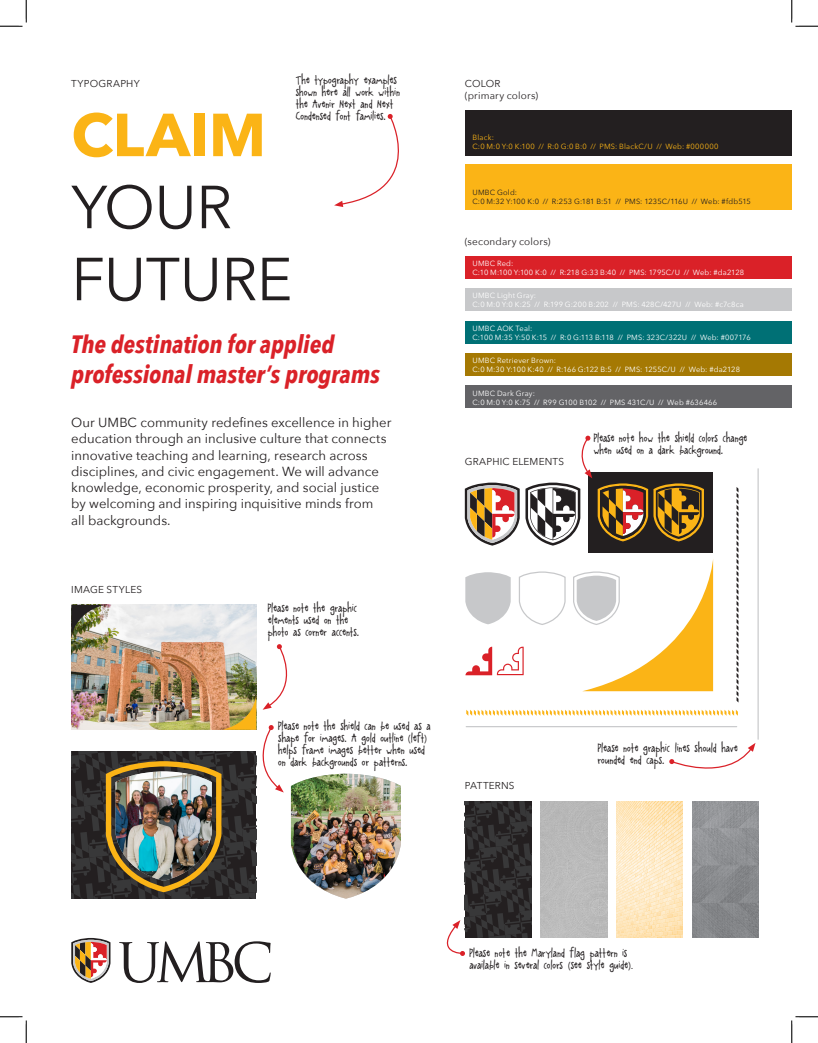
<style>
.page{position:relative;width:818px;height:1043px;background:#fff}
.page>*{position:absolute;margin:0;border:0;box-sizing:border-box;transform-origin:0 0}
.headline{font:60px "Avenir Next";letter-spacing:-.01em;color:#231f20}
.bold_headline{font:700 60px "Avenir Next";letter-spacing:-.005em;color:#fbb416}
.subheads{font:italic 700 25px/30px "Avenir Next Condensed";letter-spacing:-.005em;color:#da2128}
.text{font:13.12px/16.2px "Avenir Next";color:#231f20}
.notes{font:10px/12px "A Little Pot";letter-spacing:.015em;color:#231f20}
.labels{font:10px "Avenir Next";letter-spacing:.02em;color:#231f20}
.t1{font:7.5px/9px "Avenir Next";letter-spacing:.02em;color:#fff}
.t2{font:7.5px/9px "Avenir Next";letter-spacing:.015em;color:#231f20}
.t3{font:7.5px/9px "Avenir Next";letter-spacing:.025em;color:#fbb416}
.s1{font-family:"Avenir Next"}
</style>
<div class="page">
<div style="left:588px;top:472px;width:124px;height:80px;background:#231f20"></div>
<div style="left:465px;top:110px;width:326px;height:45px;background:#231f20"></div>
<div style="left:465px;top:165px;width:326px;height:45px;background:#fbb416"></div>
<div style="left:465px;top:256px;width:326px;height:22px;background:#da2128"></div>
<div style="left:465px;top:321px;width:326px;height:22px;background:#007075"></div>
<div style="left:465px;top:386px;width:326px;height:22px;background:#636366"></div>
<svg style="left:71px;top:938px;width:39px;height:45px"></svg>
<svg style="left:119px;top:941px;width:152px;height:41px"></svg>
<div style="left:465px;top:288px;width:326px;height:23px;background:#c7c8ca"></div>
<div style="left:465px;top:353px;width:326px;height:23px;background:#a57903"></div>
<img style="left:616px;top:801px;width:67px;height:137px">
<div style="left:540px;top:801px;width:67px;height:137px;background:#b9b9b9"></div>
<img style="left:692px;top:801px;width:66px;height:137px">
<svg style="left:465px;top:572px;width:45px;height:52px;background:#cfd0d2"></svg>
<hr style="left:465px;top:726px;width:272px;height:1px;background:#c7c8ca">
<svg style="left:466px;top:710px;width:271px;height:5px"></svg>
<svg style="left:736px;top:487px;width:2px;height:215px"></svg>
<svg style="left:518px;top:571px;width:48px;height:54px"></svg>
<hr style="left:757px;top:468px;width:1px;height:271px;background:#c7c8ca">
<svg style="left:465px;top:646px;width:58px;height:29px"></svg>
<img style="left:71px;top:605px;width:185px;height:39px">
<svg style="left:71px;top:605px;width:34px;height:33px"></svg>
<svg style="left:465px;top:482px;width:54px;height:63px"></svg>
<svg style="left:573px;top:560px;width:140px;height:131px"></svg>
<svg style="left:525px;top:435px;width:179px;height:110px"></svg>
<svg style="left:334px;top:114px;width:65px;height:93px"></svg>
<svg style="left:669px;top:743px;width:86px;height:26px"></svg>
<img style="left:71px;top:644px;width:330px;height:255px">
<svg style="left:446px;top:801px;width:86px;height:155px"></svg>
<svg style="left:0;top:0;width:27px;height:27px"></svg>
<svg style="left:0;top:1016px;width:27px;height:26px"></svg>
<svg style="left:791px;top:0;width:27px;height:27px"></svg>
<svg style="left:791px;top:1016px;width:27px;height:26px"></svg>
<p class="notes" style="left:296px;top:74px;width:105px">The typography examples shown here all work within the Avenir Next and Next<br>Condensed font families.</p>
<p class="labels" style="left:71px;top:77px;width:70px">TYPOGRAPHY</p>
<p class="labels" style="left:465px;top:77px;width:37px">COLOR</p>
<p class="labels" style="left:465px;top:89px;width:75px">(primary colors)</p>
<p class="bold_headline" style="left:71px;top:98px;width:196px">CLAIM</p>
<p class="headline" style="left:71px;top:171px;width:162px">YOUR</p>
<p class="headline" style="left:71px;top:243px;width:222px">FUTURE</p>
<p class="subheads" style="left:71px;top:329px;width:310px">The destination for applied professional master’s programs</p>
<p class="text" style="left:71px;top:414px;width:321px">Our UMBC community redefines excellence in higher education through an inclusive culture that connects innovative teaching and learning, research across disciplines, and civic engagement. We will advance knowledge, economic prosperity, and social justice by welcoming and inspiring inquisitive minds from<br>all backgrounds.</p>
<p class="t3" style="left:472px;top:133px;width:247px">Black:<br>C:0 M:0 Y:0 K:100 // R:0 G:0 B:0 // PMS: BlackC/U // Web: #000000</p>
<p class="t2" style="left:472px;top:188px;width:280px">UMBC Gold:<br>C:0 M:32 Y:100 K:0 // R:253 G:181 B:51 // PMS: 1235C/116U // Web: #fdb515</p>
<p class="labels" style="left:465px;top:235px;width:87px">(secondary colors)</p>
<p class="t1" style="left:472px;top:259px;width:273px">UMBC Red:<br>C:10 M:100 Y:100 K:0 // R:218 G:33 B:40 // PMS: 1795C/U // Web: #da2128</p>
<p class="t1" style="left:472px;top:291px;width:273px">UMBC Light Gray:<br>C:0 M:0 Y:0 K:25 // R:199 G:200 B:202 // PMS: 428C/427U // Web: #c7c8ca</p>
<p class="t1" style="left:472px;top:324px;width:280px">UMBC AOK Teal:<br>C:100 M:35 Y:50 K:15 // R:0 G:113 B:118 // PMS: 323C/322U // Web: #007176</p>
<p class="t1" style="left:472px;top:356px;width:269px">UMBC Retriever Brown:<br>C:0 M:30 Y:100 K:40 // R:166 G:122 B:5 // PMS: 1255C/U // Web: #da2128</p>
<p class="t1" style="left:472px;top:388px;width:246px">UMBC Dark Gray:<br>C:0 M:0 Y:0 K:75 // R99 G100 B102 // PMS 431C/U // Web #636466</p>
<p class="notes" style="left:593px;top:433px;width:155px">Please note how the shield colors change when used on a dark background.</p>
<p class="labels" style="left:465px;top:455px;width:101px">GRAPHIC ELEMENTS</p>
<p class="labels" style="left:71px;top:583px;width:72px">IMAGE STYLES</p>
<p class="notes" style="left:268px;top:602px;width:92px">Please note the graphic elements used on the photo as corner accents.</p>
<p class="notes" style="left:278px;top:720px;width:154px">Please note the shield can be used as a shape for images. A gold outline <span class="s1">(</span>left<span class="s1">) </span>helps frame images better when used on dark backgrounds or patterns.</p>
<p class="labels" style="left:465px;top:779px;width:51px">PATTERNS</p>
<p class="notes" style="left:597px;top:743px;width:141px">Please note graphic lines should have rounded end caps.</p>
<p class="notes" style="left:469px;top:947px;width:166px">Please note the Maryland flag pattern is available in several colors <span class="s1">(</span>see style guide<span class="s1">).</span></p>
</div>
